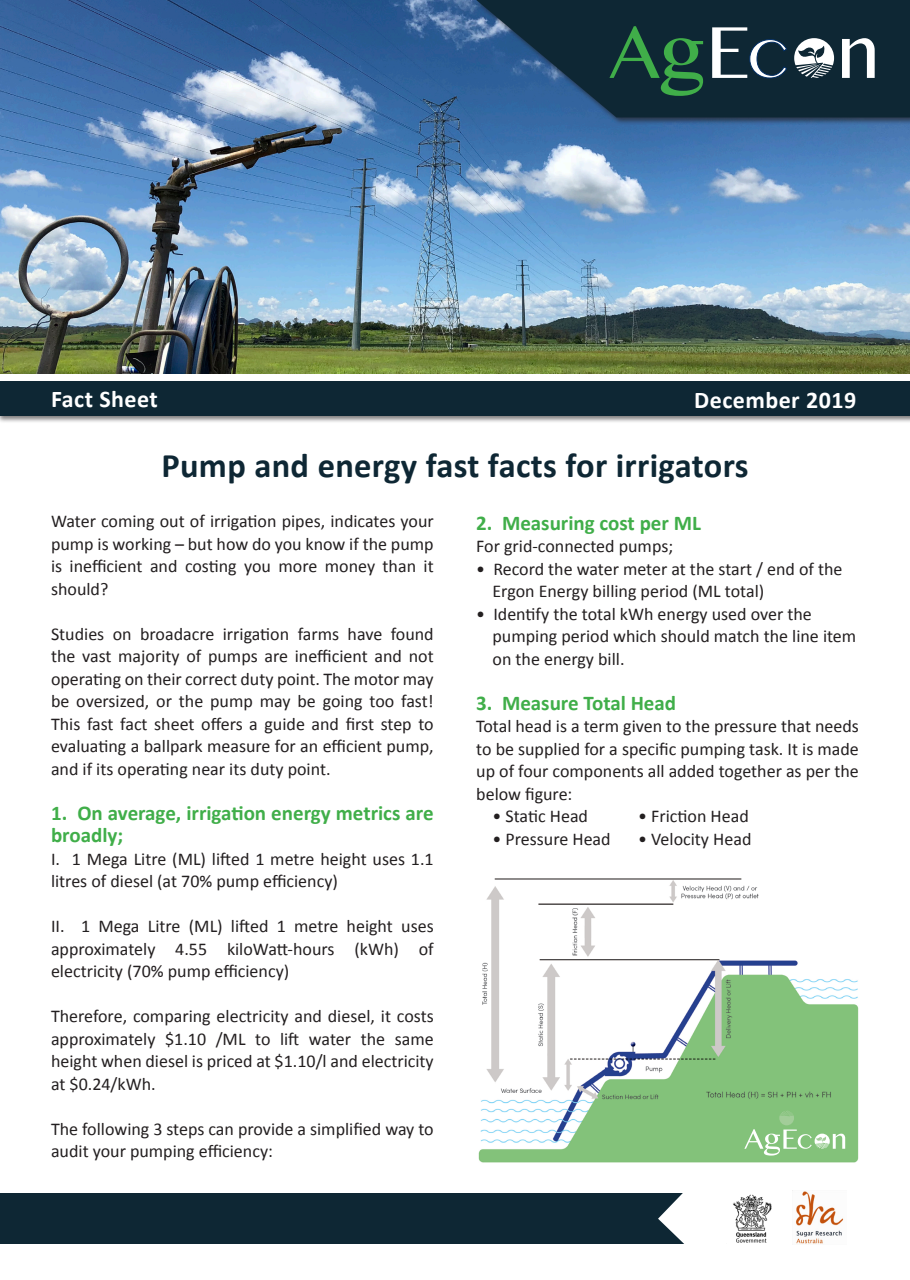
<style>
.page{position:relative;width:910px;height:1280px;background:#fff}
.page>*{position:absolute;margin:0;border:0;box-sizing:border-box;transform-origin:0 0}
.t1{font:700 34.5px "Calibri";letter-spacing:.01em;color:#0e2734}
.t2{font:700 24px "Calibri";letter-spacing:.02em;color:#fff}
.t3{font:700 21px/22.5px "Calibri";color:#40ae49}
.t4{font:18px/22.5px "Calibri";color:#231f20;text-align:justify}
</style>
<div class="page">
<div style="left:0;top:1193px;width:731px;height:50px;background:#0e2734"></div>
<img style="left:796px;top:1191px;width:48px;height:53px">
<svg style="left:658px;top:1193px;width:73px;height:51px"></svg>
<img style="left:726px;top:1194px;width:46px;height:49px">
<img style="left:478px;top:878px;width:381px;height:285px">
<svg style="left:744px;top:1111px;width:101px;height:44px;background:#94ca8d"></svg>
<img style="left:0;top:0;width:910px;height:373px">
<div style="left:0;top:380px;width:910px;height:43px;background:#231f20;opacity:.59"></div>
<div style="left:0;top:382px;width:910px;height:34px;background:#0e2734"></div>
<div style="left:475px;top:0;width:435px;height:125px;background:#231f20;opacity:.65"></div>
<svg style="left:476px;top:0;width:434px;height:117px;background:#16344b"></svg>
<svg style="left:609px;top:26px;width:94px;height:70px;background:#1a4939"></svg>
<svg style="left:712px;top:27px;width:163px;height:51px"></svg>
<p class="t2" style="left:51px;top:384px;width:108px">Fact Sheet</p>
<p class="t2" style="left:694px;top:385px;width:164px">December 2019</p>
<p class="t1" style="left:161px;top:444px;width:589px">Pump and energy fast facts for irrigators</p>
<p class="t4" style="left:51px;top:509px;width:384px">Water coming out of irrigation pipes, indicates your pump is working – but how do you know if the pump is inefficient and costing you more money than it should?</p>
<p class="t4" style="left:51px;top:622px;width:384px">Studies on broadacre irrigation farms have found the vast majority of pumps are inefficient and not operating on their correct duty point. The motor may be oversized, or the pump may be going too fast!<br>This fast fact sheet offers a guide and first step to evaluating a ballpark measure for an efficient pump, and if its operating near its duty point.</p>
<p class="t3" style="left:51px;top:800px;width:384px">1. On average, irrigation energy metrics are broadly;</p>
<p class="t4" style="left:51px;top:847px;width:384px">I. 1 Mega Litre (ML) lifted 1 metre height uses 1.1 litres of diesel (at 70% pump efficiency)</p>
<p class="t4" style="left:51px;top:914px;width:384px">II. 1 Mega Litre (ML) lifted 1 metre height uses approximately 4.55 kiloWatt-hours (kWh) of electricity (70% pump efficiency)</p>
<p class="t4" style="left:51px;top:1004px;width:384px">Therefore, comparing electricity and diesel, it costs approximately $1.10 /ML to lift water the same height when diesel is priced at $1.10/l and electricity at $0.24/kWh.</p>
<p class="t4" style="left:51px;top:1117px;width:384px">The following 3 steps can provide a simplified way to audit your pumping efficiency:</p>
<p class="t3" style="left:476px;top:510px;width:226px">2. Measuring cost per ML</p>
<p class="t4" style="left:476px;top:534px;width:198px">For grid-connected pumps;</p>
<p class="t4" style="left:476px;top:556px;width:368px">• Record the water meter at the start / end of the</p>
<p class="t4" style="left:492px;top:579px;width:273px">Ergon Energy billing period (ML total)</p>
<p class="t4" style="left:476px;top:601px;width:337px">• Identify the total kWh energy used over the</p>
<p class="t4" style="left:492px;top:624px;width:365px">pumping period which should match the line item</p>
<p class="t4" style="left:492px;top:646px;width:133px">on the energy bill.</p>
<p class="t3" style="left:476px;top:690px;width:201px">3. Measure Total Head</p>
<p class="t4" style="left:476px;top:714px;width:384px">Total head is a term given to the pressure that needs to be supplied for a specific pumping task. It is made up of four components all added together as per the below figure:</p>
<p class="t4" style="left:492px;top:804px;width:97px">• Static Head</p>
<p class="t4" style="left:638px;top:804px;width:112px">• Friction Head</p>
<p class="t4" style="left:492px;top:826px;width:120px">• Pressure Head</p>
<p class="t4" style="left:638px;top:826px;width:115px">• Velocity Head</p>
</div>
